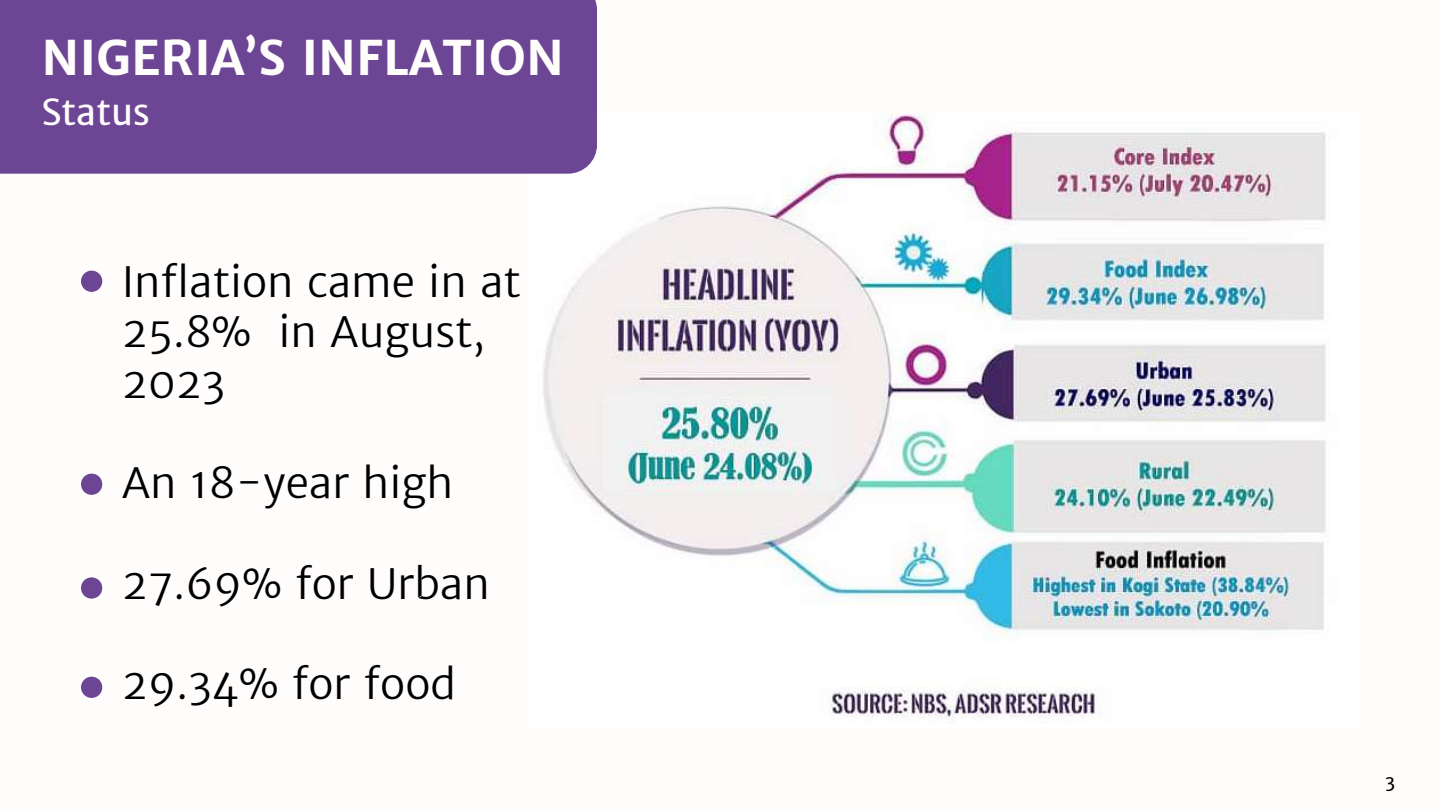
<style>
.page{position:relative;width:1440px;height:810px;background:#fff}
.page>*{position:absolute;margin:0;border:0;box-sizing:border-box;transform-origin:0 0}
.t1{font:700 48px "Merriweather Sans";color:#fffcfc}
.t2{font:300 42px/50.2px "Merriweather Sans";color:#000}
.t3{font:36px "Merriweather Sans";color:#fffcfc}
.t4{font:18px "Merriweather Sans";color:#000}
</style>
<div class="page">
<img style="left:543px;top:113px;width:783px;height:610px">
<div style="left:0;top:0;width:597px;height:174px;background:#6c4595"></div>
<div style="left:81px;top:271px;width:21px;height:21px;background:#6c4595;border-radius:50%"></div>
<div style="left:81px;top:474px;width:21px;height:21px;background:#6c4595;border-radius:50%"></div>
<div style="left:81px;top:577px;width:21px;height:22px;background:#6c4595;border-radius:50%"></div>
<div style="left:81px;top:677px;width:21px;height:21px;background:#6c4595;border-radius:50%"></div>
<p class="t1" style="left:41px;top:28px;width:524px">NIGERIA’S INFLATION</p>
<p class="t3" style="left:41px;top:90px;width:110px">Status</p>
<p class="t2" style="left:122px;top:257px;width:401px">Inflation came in at<br>25.8% in August,<br>2023</p>
<p class="t2" style="left:122px;top:458px;width:333px">An 18-year high</p>
<p class="t2" style="left:122px;top:559px;width:369px">27.69% for Urban</p>
<p class="t2" style="left:122px;top:659px;width:336px">29.34% for food</p>
<p class="t4" style="left:1385px;top:771px;width:12px">3</p>
</div>
